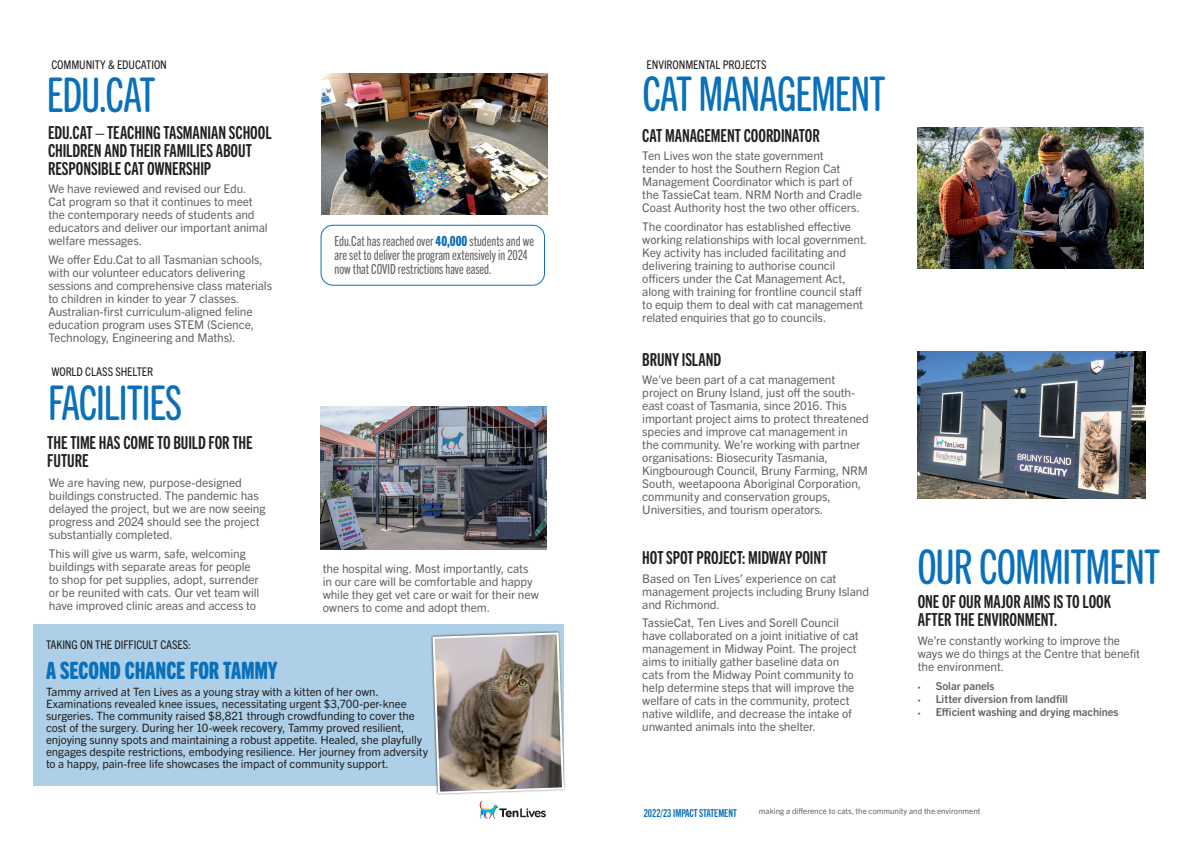
<style>
.page{position:relative;width:1191px;height:842px;background:#fff}
.page>*{position:absolute;margin:0;border:0;box-sizing:border-box;transform-origin:0 0}
.t1{font:48px "Trade Gothic Next SR Pro Cm";letter-spacing:-.025em;color:#0970b9}
.t2{font:24px "Trade Gothic Next SR Pro Hv Cm";letter-spacing:-.005em;color:#0970b9}
.t3{font:18px/18px "Trade Gothic Next SR Pro Bd Cm";letter-spacing:-.005em;color:#231f20}
.t4{font:14px/14px "Trade Gothic Next SR Pro Cm";color:#636366}
.t5{font:12px/13px "Trade Gothic Next SR Pro";letter-spacing:-.01em;color:#636366}
.t6{font:condensed 12px "Trade Gothic Next SR Pro";letter-spacing:-.005em;color:#231f20}
.t7{font:11.5px/12px "Trade Gothic Next SR Pro";letter-spacing:-.005em;color:#231f20}
.t8{font:700 11px "Trade Gothic Next SR Pro";color:#636366}
.t9{font:11px "Trade Gothic Next SR Pro Bd Cm";color:#0970b9}
.t10{font:8px "Trade Gothic Next SR Pro";color:#636366}
.s1{font-family:"Trade Gothic Next SR Pro Hv Cm";color:#0970b9}
.s2{font-family:"Source Sans Pro";font-weight:400;font-size:9px}
</style>
<div class="page">
<div style="left:33px;top:624px;width:530px;height:161px;background:#adcfe7"></div>
<img style="left:321px;top:73px;width:227px;height:141px">
<img style="left:917px;top:127px;width:226px;height:141px">
<img style="left:917px;top:352px;width:228px;height:146px">
<div style="left:320px;top:225px;width:225px;height:61px;border:1px solid #0970b9;border-radius:12px"></div>
<img style="left:321px;top:406px;width:225px;height:144px">
<svg style="left:430px;top:630px;width:135px;height:189px"></svg>
<p class="t6" style="left:51px;top:57px;width:117px">COMMUNITY &amp; EDUCATION</p>
<h1 class="t1" style="left:47px;top:63px;width:110px">EDU.CAT</h1>
<h3 class="t3" style="left:48px;top:123px;width:225px">EDU.CAT – TEACHING TASMANIAN SCHOOL<br>CHILDREN AND THEIR FAMILIES ABOUT<br>RESPONSIBLE CAT OWNERSHIP</h3>
<p class="t5" style="left:48px;top:182px;width:221px">We have reviewed and revised our Edu.<br>Cat program so that it continues to meet the contemporary needs of students and educators and deliver our important animal welfare messages.</p>
<p class="t5" style="left:48px;top:252px;width:225px">We offer Edu.Cat to all Tasmanian schools, with our volunteer educators delivering sessions and comprehensive class materials to children in kinder to year 7 classes.<br>Australian-first curriculum-aligned feline education program uses STEM (Science, Technology, Engineering and Maths).</p>
<p class="t6" style="left:51px;top:364px;width:103px">WORLD CLASS SHELTER</p>
<h1 class="t1" style="left:48px;top:371px;width:136px">FACILITIES</h1>
<h3 class="t3" style="left:47px;top:432px;width:207px">THE TIME HAS COME TO BUILD FOR THE<br>FUTURE</h3>
<p class="t5" style="left:49px;top:475px;width:218px">We are having new, purpose-designed buildings constructed. The pandemic has delayed the project, but we are now seeing progress and 2024 should see the project substantially completed.</p>
<p class="t5" style="left:49px;top:546px;width:212px">This will give us warm, safe, welcoming buildings with separate areas for people to shop for pet supplies, adopt, surrender or be reunited with cats. Our vet team will have improved clinic areas and access to</p>
<p class="t4" style="left:334px;top:234px;width:201px">Edu.Cat has reached over <span class="s1">40,000</span> students and we are set to deliver the program extensively in 2024 now that COVID restrictions have eased.</p>
<p class="t5" style="left:323px;top:561px;width:218px">the hospital wing. Most importantly, cats in our care will be comfortable and happy while they get vet care or wait for their new owners to come and adopt them.</p>
<p class="t6" style="left:46px;top:636px;width:146px">TAKING ON THE DIFFICULT CASES:</p>
<h2 class="t2" style="left:46px;top:654px;width:233px">A SECOND CHANCE FOR TAMMY</h2>
<p class="t7" style="left:46px;top:685px;width:383px">Tammy arrived at Ten Lives as a young stray with a kitten of her own.<br>Examinations revealed knee issues, necessitating urgent $3,700-per-knee surgeries. The community raised $8,821 through crowdfunding to cover the cost of the surgery. During her 10-week recovery, Tammy proved resilient, enjoying sunny spots and maintaining a robust appetite. Healed, she playfully engages despite restrictions, embodying resilience. Her journey from adversity to a happy, pain-free life showcases the impact of community support.</p>
<p class="t6" style="left:646px;top:57px;width:122px">ENVIRONMENTAL PROJECTS</p>
<h1 class="t1" style="left:642px;top:62px;width:244px">CAT MANAGEMENT</h1>
<h3 class="t3" style="left:642px;top:125px;width:179px">CAT MANAGEMENT COORDINATOR</h3>
<p class="t5" style="left:642px;top:149px;width:221px">Ten Lives won the state government<br>tender to host the Southern Region Cat Management Coordinator which is part of the TassieCat team. NRM North and Cradle Coast Authority host the two other officers.</p>
<p class="t5" style="left:642px;top:219px;width:226px">The coordinator has established effective working relationships with local government.<br>Key activity has included facilitating and delivering training to authorise council officers under the Cat Management Act, along with training for frontline council staff to equip them to deal with cat management related enquiries that go to councils.</p>
<h3 class="t3" style="left:642px;top:349px;width:80px">BRUNY ISLAND</h3>
<p class="t5" style="left:642px;top:373px;width:228px">We’ve been part of a cat management project on Bruny Island, just off the south&shy;east coast of Tasmania, since 2016. This important project aims to protect threatened species and improve cat management in<br>the community. We’re working with partner organisations: Biosecurity Tasmania, Kingbourough Council, Bruny Farming, NRM South, weetapoona Aboriginal Corporation, community and conservation groups, Universities, and tourism operators.</p>
<h3 class="t3" style="left:642px;top:547px;width:186px">HOT SPOT PROJECT: MIDWAY POINT</h3>
<p class="t5" style="left:642px;top:571px;width:228px">Based on Ten Lives’ experience on cat management projects including Bruny Island and Richmond.</p>
<p class="t5" style="left:642px;top:616px;width:218px">TassieCat, Ten Lives and Sorell Council have collaborated on a joint initiative of cat management in Midway Point. The project aims to initially gather baseline data on cats from the Midway Point community to help determine steps that will improve the welfare of cats in the community, protect native wildlife, and decrease the intake of unwanted animals into the shelter.</p>
<h1 class="t1" style="left:917px;top:534px;width:244px">OUR COMMITMENT</h1>
<h3 class="t3" style="left:917px;top:591px;width:195px">ONE OF OUR MAJOR AIMS IS TO LOOK<br>AFTER THE ENVIRONMENT.</h3>
<p class="t5" style="left:917px;top:633px;width:224px">We’re constantly working to improve the ways we do things at the Centre that benefit the environment.</p>
<p class="t8" style="left:917px;top:678px;width:78px"><span class="s2">•</span> Solar panels</p>
<p class="t8" style="left:917px;top:691px;width:152px"><span class="s2">•</span> Litter diversion from landfill</p>
<p class="t8" style="left:917px;top:704px;width:202px"><span class="s2">•</span> Efficient washing and drying machines</p>
<p class="t9" style="left:643px;top:806px;width:95px">2022/23 IMPACT STATEMENT</p>
<p class="t10" style="left:759px;top:806px;width:223px">making a difference to cats, the community and the environment</p>
</div>
